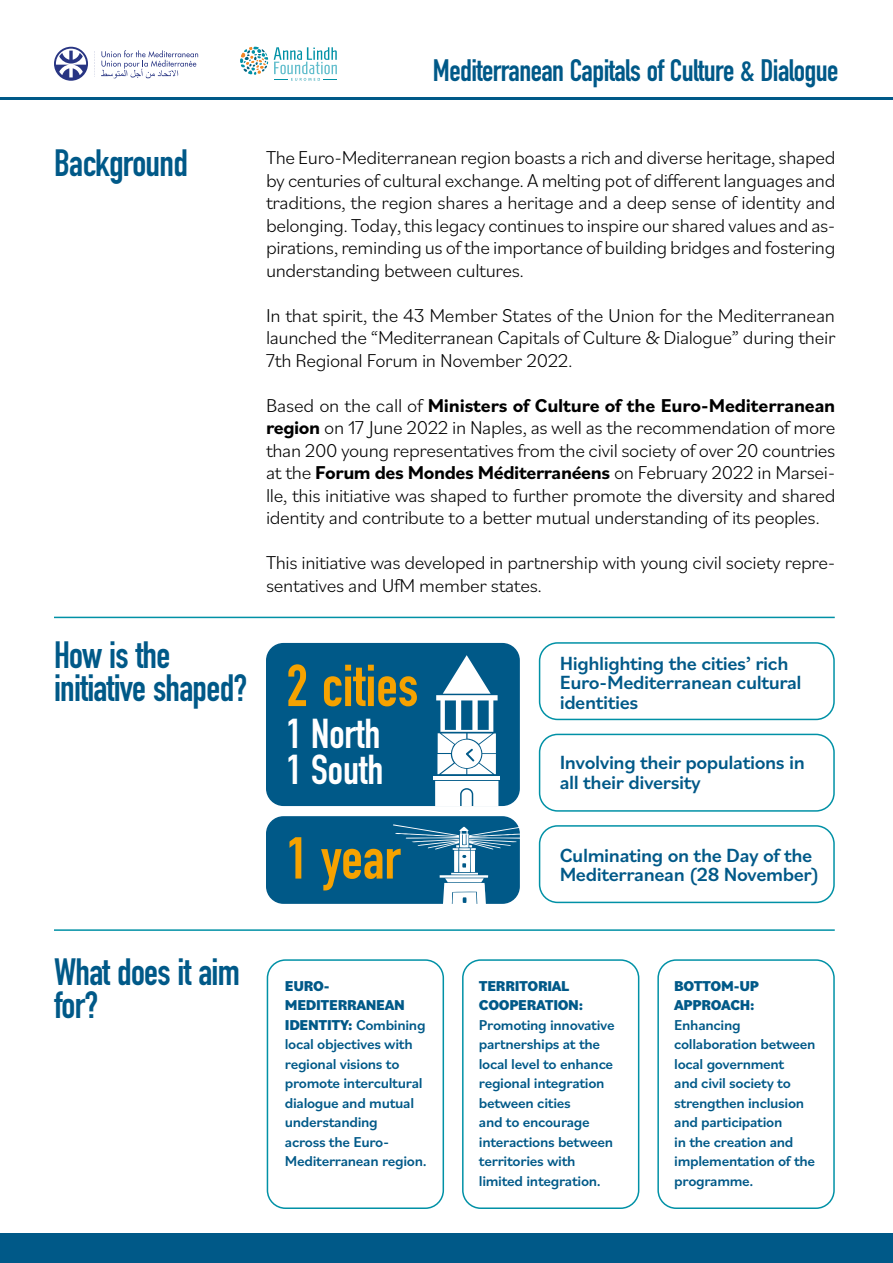
<style>
.page{position:relative;width:893px;height:1263px;background:#fff}
.page>*{position:absolute;margin:0;border:0;box-sizing:border-box;transform-origin:0 0}
.t1{font:700 58.05px "DIN Condensed";color:#f6a200}
.t2{font:700 41.25px/36.8px "DIN Condensed";color:#fff}
.t3{font:700 37.5px/33px "DIN Condensed";letter-spacing:-.02em;color:#005988}
.t4{font:700 30.6px "DIN Condensed";letter-spacing:-.02em;color:#005988}
.t5{font:500 19.95px/19.5px "Bilo";letter-spacing:-.02em;color:#005988}
.t6{font:300 19.5px/22.5px "Bilo";letter-spacing:-.02em;color:#000;text-align:justify}
.t7{font:500 15px/19.5px "Bilo";letter-spacing:-.02em;color:#005988}
.t8{font:800 15px/19.5px "Bilo";letter-spacing:-.02em;color:#005988}
.s1{font-weight:700}
.s2{font-weight:800}
</style>
<div class="page">
<hr style="left:0;top:97px;width:893px;height:3px;background:#005988">
<svg style="left:94px;top:51px;width:1px;height:26px"></svg>
<svg style="left:54px;top:47px;width:34px;height:34px"></svg>
<svg style="left:101px;top:50px;width:97px;height:29px"></svg>
<svg style="left:240px;top:47px;width:28px;height:28px"></svg>
<svg style="left:274px;top:47px;width:63px;height:34px"></svg>
<div style="left:0;top:1233px;width:893px;height:30px;background:#005988"></div>
<div style="left:266px;top:643px;width:254px;height:163px;background:#005988;border-radius:17px"></div>
<svg style="left:436px;top:655px;width:62px;height:119px"></svg>
<svg style="left:435px;top:781px;width:63px;height:25px"></svg>
<hr style="left:433px;top:776px;width:67px;height:3px;background:#fff">
<div style="left:266px;top:816px;width:254px;height:88px;background:#005988;border-radius:17px"></div>
<svg style="left:392px;top:817px;width:128px;height:156px"></svg>
<div style="left:539px;top:642px;width:296px;height:78px;border:2px solid #0091a6;border-radius:18px"></div>
<div style="left:267px;top:959px;width:177px;height:250px;border:2px solid #0091a6;border-radius:18px"></div>
<div style="left:462px;top:959px;width:177px;height:250px;border:2px solid #0091a6;border-radius:18px"></div>
<div style="left:657px;top:959px;width:178px;height:250px;border:2px solid #0091a6;border-radius:18px"></div>
<div style="left:539px;top:734px;width:296px;height:78px;border:2px solid #0091a6;border-radius:18px"></div>
<div style="left:539px;top:825px;width:296px;height:78px;border:2px solid #0091a6;border-radius:18px"></div>
<hr style="left:54px;top:617px;width:781px;height:1px;background:#0091a6">
<hr style="left:54px;top:929px;width:781px;height:2px;background:#0091a6">
<h3 class="t4" style="left:433px;top:49px;width:407px">Mediterranean Capitals of Culture &amp; Dialogue</h3>
<h3 class="t3" style="left:54px;top:146px;width:135px">Background</h3>
<p class="t6" style="left:266px;top:146px;width:571px">The Euro-Mediterranean region boasts a rich and diverse heritage, shaped by centuries of cultural exchange. A melting pot of different languages and traditions, the region shares a heritage and a deep sense of identity and belonging. Today, this legacy continues to inspire our shared values and as&shy;pirations, reminding us of the importance of building bridges and fostering understanding between cultures.</p>
<p class="t6" style="left:266px;top:303px;width:571px">In that spirit, the 43 Member States of the Union for the Mediterranean launched the “Mediterranean Capitals of Culture &amp; Dialogue” during their 7th Regional Forum in November 2022.</p>
<p class="t6" style="left:266px;top:393px;width:571px">Based on the call of <span class="s1">Ministers of Culture of the Euro-Mediterranean region</span> on 17 June 2022 in Naples, as well as the recommendation of more than 200 young representatives from the civil society of over 20 countries at the <span class="s1">Forum des Mondes Méditerranéens</span> on February 2022 in Marsei&shy;lle, this initiative was shaped to further promote the diversity and shared identity and contribute to a better mutual understanding of its peoples.</p>
<p class="t6" style="left:266px;top:551px;width:571px">This initiative was developed in partnership with young civil society repre&shy;sentatives and UfM member states.</p>
<h3 class="t3" style="left:54px;top:638px;width:195px">How is the initiative shaped?</h3>
<h3 class="t3" style="left:54px;top:955px;width:188px">What does it aim for?</h3>
<h1 class="t1" style="left:286px;top:647px;width:133px">2 cities</h1>
<h2 class="t2" style="left:286px;top:714px;width:99px">1 North<br>1 South</h2>
<h1 class="t1" style="left:286px;top:819px;width:116px">1 year</h1>
<p class="t5" style="left:560px;top:652px;width:243px">Highlighting the cities’ rich<br>Euro-Mediterranean cultural identities</p>
<p class="t5" style="left:560px;top:752px;width:247px">Involving their populations in all their diversity</p>
<p class="t5" style="left:560px;top:844px;width:261px">Culminating on the Day of the<br>Mediterranean (28 November)</p>
<p class="t7" style="left:285px;top:975px;width:143px"><span class="s2">EURO-<br>MEDITERRANEAN<br>IDENTITY:</span> Combining local objectives with regional visions to promote intercultural dialogue and mutual understanding<br>across the Euro-<br>Mediterranean region.</p>
<p class="t8" style="left:479px;top:975px;width:106px">TERRITORIAL<br>COOPERATION:</p>
<p class="t7" style="left:479px;top:1014px;width:137px">Promoting innovative partnerships at the local level to enhance regional integration between cities<br>and to encourage interactions between territories with limited integration.</p>
<p class="t8" style="left:674px;top:975px;width:86px">BOTTOM-UP<br>APPROACH:</p>
<p class="t7" style="left:674px;top:1014px;width:143px">Enhancing collaboration between local government<br>and civil society to strengthen inclusion and participation<br>in the creation and implementation of the programme.</p>
</div>
